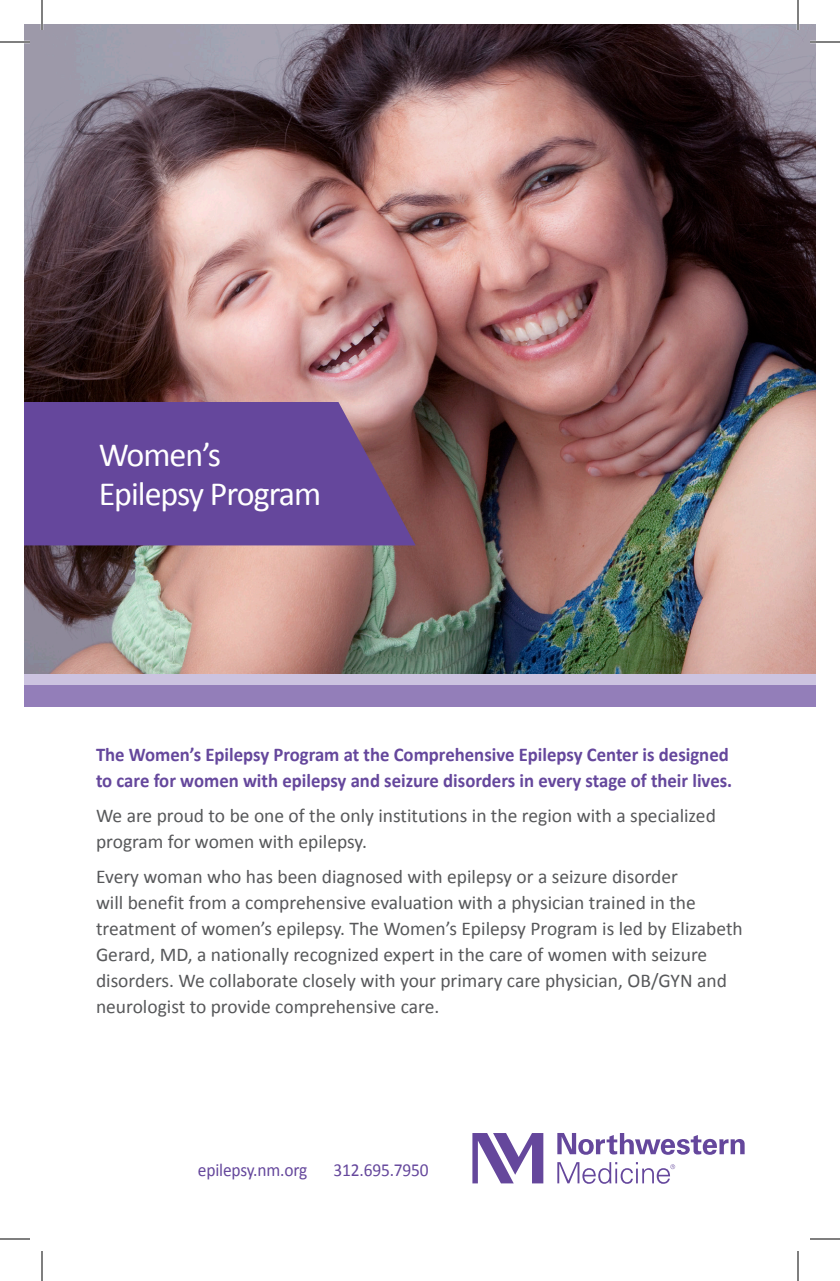
<style>
.page{position:relative;width:840px;height:1281px;background:#fff}
.page>*{position:absolute;margin:0;border:0;box-sizing:border-box;transform-origin:0 0}
.t1{font:34px/39.2px "Calibri";letter-spacing:-.03em;color:#fff}
.t2{font:19.6px/26px "Calibri";color:#57585a}
.t3{font:700 19.6px/26px "Calibri";color:#65479c;scale:.96 1}
.t4{font:18.4px "Calibri";letter-spacing:-.01em;color:#65479c;scale:.95 1}
</style>
<div class="page">
<img style="left:24px;top:24px;width:792px;height:650px">
<div style="left:24px;top:684px;width:792px;height:22px;background:#937eb9"></div>
<div style="left:24px;top:674px;width:792px;height:10px;background:#ccc3e0"></div>
<svg style="left:557px;top:1133px;width:188px;height:22px"></svg>
<svg style="left:472px;top:1133px;width:71px;height:50px"></svg>
<svg style="left:557px;top:1162px;width:118px;height:22px"></svg>
<svg style="left:24px;top:402px;width:392px;height:143px;fill:#65479c"></svg>
<hr style="left:0;top:41px;width:30px;height:2px;background:#fff">
<hr style="left:810px;top:41px;width:30px;height:2px;background:#fff">
<hr style="left:41px;top:0;width:2px;height:30px;background:#fff">
<hr style="left:797px;top:0;width:2px;height:30px;background:#fff">
<hr style="left:0;top:42px;width:30px;height:1px;background:#000">
<hr style="left:810px;top:42px;width:30px;height:1px;background:#000">
<hr style="left:0;top:1239px;width:30px;height:1px;background:#000">
<hr style="left:810px;top:1239px;width:30px;height:1px;background:#000">
<hr style="left:42px;top:0;width:1px;height:30px;background:#000">
<hr style="left:42px;top:1251px;width:1px;height:30px;background:#000">
<hr style="left:798px;top:0;width:1px;height:30px;background:#000">
<hr style="left:798px;top:1251px;width:1px;height:30px;background:#000">
<p class="t1" style="left:99px;top:435px;width:224px">Women’s<br>Epilepsy Program</p>
<p class="t3" style="left:96px;top:741px;width:664px">The Women’s Epilepsy Program at the Comprehensive Epilepsy Center is designed to care for women with epilepsy and seizure disorders in every stage of their lives.</p>
<p class="t2" style="left:96px;top:803px;width:621px">We are proud to be one of the only institutions in the region with a specialized program for women with epilepsy.</p>
<p class="t2" style="left:96px;top:864px;width:648px">Every woman who has been diagnosed with epilepsy or a seizure disorder<br>will benefit from a comprehensive evaluation with a physician trained in the treatment of women’s epilepsy. The Women’s Epilepsy Program is led by Elizabeth Gerard, MD, a nationally recognized expert in the care of women with seizure disorders. We collaborate closely with your primary care physician, OB/GYN and neurologist to provide comprehensive care.</p>
<p class="t4" style="left:198px;top:1159px;width:117px">epilepsy.nm.org</p>
<p class="t4" style="left:334px;top:1159px;width:102px">312.695.7950</p>
</div>
